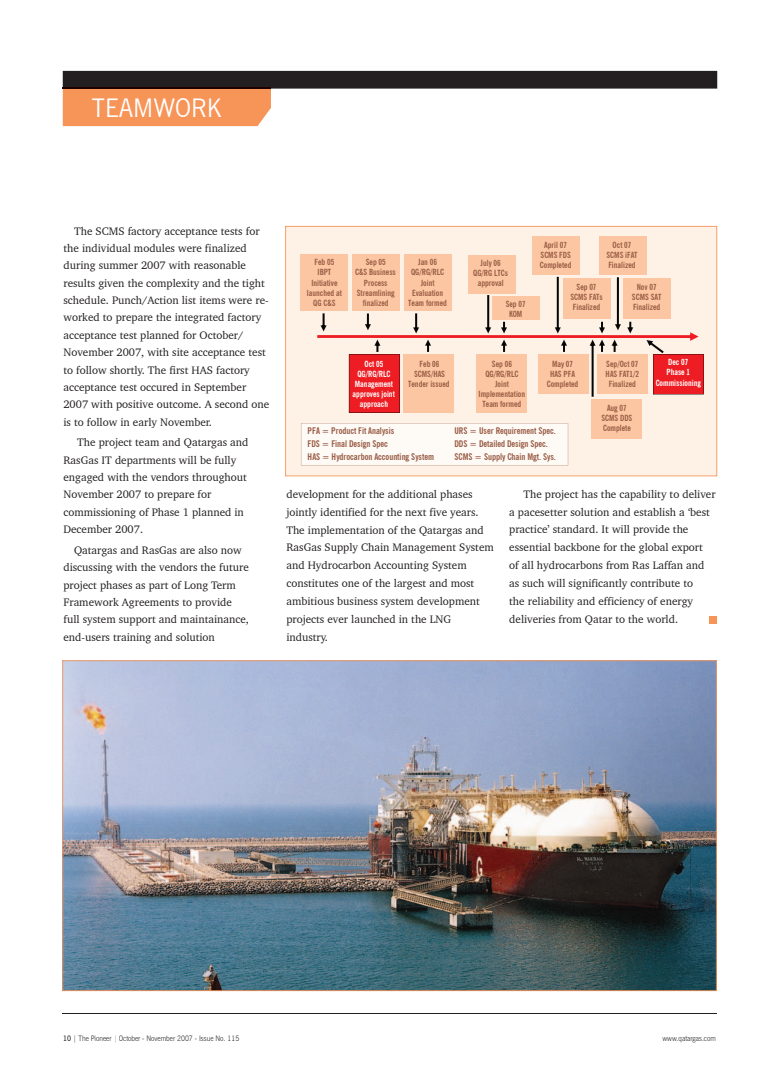
<style>
.page{position:relative;width:780px;height:1088px;background:#fff}
.page>*{position:absolute;margin:0;border:0;box-sizing:border-box;transform-origin:0 0}
.t1{font:25.75px "News Gothic BT";color:#fff;scale:.93 1}
.t2{font:11.12px/17.4px "Charter BT";color:#231f20}
.t3{font:700 condensed 9.12px "News Gothic BT";letter-spacing:-.005em;color:#995c45}
.t4{font:700 condensed 8.5px/10.1px "News Gothic BT";color:#995c45;text-align:center}
.t5{font:700 condensed 8.5px/10.1px "News Gothic BT";color:#fff;text-align:center}
.t6{font:300 7.5px "News Gothic BT";color:#231f20;scale:.89 1}
.s1{font-weight:600}
</style>
<div class="page">
<hr style="left:63px;top:1013px;width:654px;height:1px;background:#231f20">
<svg style="left:63px;top:71px;width:654px;height:55px"></svg>
<hr style="left:63px;top:87px;width:208px;height:2px;background:#1d0000">
<img style="left:62px;top:660px;width:654px;height:331px">
<div style="left:709px;top:616px;width:7px;height:7px;background:#f79559"></div>
<svg style="left:285px;top:226px;width:432px;height:250px;background:#fad2bf"></svg>
<h1 class="t1" style="left:92px;top:92px;width:141px">TEAMWORK</h1>
<p class="t2" style="left:63px;top:222px;width:207px;text-indent:11px">The SCMS factory acceptance tests for the individual modules were finalized during summer 2007 with reasonable results given the complexity and the tight schedule. Punch/Action list items were re&shy;worked to prepare the integrated factory acceptance test planned for October/ November 2007, with site acceptance test to follow shortly. The first HAS factory acceptance test occured in September 2007 with positive outcome. A second one is to follow in early November.</p>
<p class="t2" style="left:63px;top:434px;width:187px;text-indent:14px">The project team and Qatargas and<br>RasGas IT departments will be fully engaged with the vendors throughout<br>November 2007 to prepare for commissioning of Phase 1 planned in<br>December 2007.</p>
<p class="t2" style="left:63px;top:541px;width:187px;text-indent:11px">Qatargas and RasGas are also now discussing with the vendors the future project phases as part of Long Term Framework Agreements to provide full system support and maintainance, end-users training and solution</p>
<p class="t4" style="left:307px;top:257px;width:37px">Feb 05<br>IBPT<br>Initiative launched at<br>QG C&amp;S</p>
<p class="t4" style="left:355px;top:257px;width:42px">Sep 05<br>C&amp;S Business<br>Process<br>Streamlining finalized</p>
<p class="t4" style="left:408px;top:257px;width:40px">Jan 06<br>QG/RG/RLC<br>Joint<br>Evaluation<br>Team formed</p>
<p class="t4" style="left:473px;top:258px;width:36px">July 06<br>QG/RG LTCs approval</p>
<p class="t4" style="left:505px;top:299px;width:22px">Sep 07<br>KOM</p>
<p class="t4" style="left:540px;top:240px;width:33px">April 07<br>SCMS FDS<br>Completed</p>
<p class="t4" style="left:606px;top:240px;width:33px">Oct 07<br>SCMS iFAT<br>Finalized</p>
<p class="t4" style="left:632px;top:282px;width:31px">Nov 07<br>SCMS SAT<br>Finalized</p>
<p class="t4" style="left:570px;top:282px;width:34px">Sep 07<br>SCMS FATs<br>Finalized</p>
<p class="t5" style="left:352px;top:358px;width:44px">Oct 05<br>QG/RG/RLC<br>Management approves joint approach</p>
<p class="t4" style="left:408px;top:358px;width:43px">Feb 06<br>SCMS/HAS<br>Tender issued</p>
<p class="t4" style="left:478px;top:358px;width:48px">Sep 06<br>QG/RG/RLC<br>Joint<br>Implementation<br>Team formed</p>
<p class="t4" style="left:546px;top:358px;width:33px">May 07<br>HAS PFA<br>Completed</p>
<p class="t4" style="left:605px;top:358px;width:35px">Sep/Oct 07<br>HAS FAT1/2<br>Finalized</p>
<p class="t4" style="left:601px;top:402px;width:32px">Aug 07<br>SCMS DDS<br>Complete</p>
<p class="t3" style="left:307px;top:425px;width:88px">PFA = Product Fit Analysis</p>
<p class="t3" style="left:454px;top:425px;width:103px">URS = User Requirement Spec.</p>
<p class="t3" style="left:307px;top:438px;width:82px">FDS = Final Design Spec</p>
<p class="t3" style="left:454px;top:438px;width:95px">DDS = Detailed Design Spec.</p>
<p class="t3" style="left:307px;top:451px;width:128px">HAS = Hydrocarbon Accounting System</p>
<p class="t3" style="left:454px;top:451px;width:103px">SCMS = Supply Chain Mgt. Sys.</p>
<p class="t5" style="left:655px;top:357px;width:47px">Dec 07<br>Phase 1<br>Commissioning</p>
<p class="t2" style="left:286px;top:485px;width:209px;line-height:17.9px">development for the additional phases jointly identified for the next five years.<br>The implementation of the Qatargas and RasGas Supply Chain Management System and Hydrocarbon Accounting System constitutes one of the largest and most ambitious business system development projects ever launched in the LNG industry.</p>
<p class="t2" style="left:509px;top:485px;width:208px;line-height:17.9px;text-indent:14px">The project has the capability to deliver a pacesetter solution and establish a ‘best practice’ standard. It will provide the essential backbone for the global export<br>of all hydrocarbons from Ras Laffan and as such will significantly contribute to<br>the reliability and efficiency of energy deliveries from Qatar to the world.</p>
<p class="t6" style="left:63px;top:1033px;width:200px"><span class="s1">10</span> | The Pioneer | October - November 2007 - Issue No. 115</p>
<p class="t6" style="left:662px;top:1033px;width:62px">www.qatargas.com</p>
</div>
